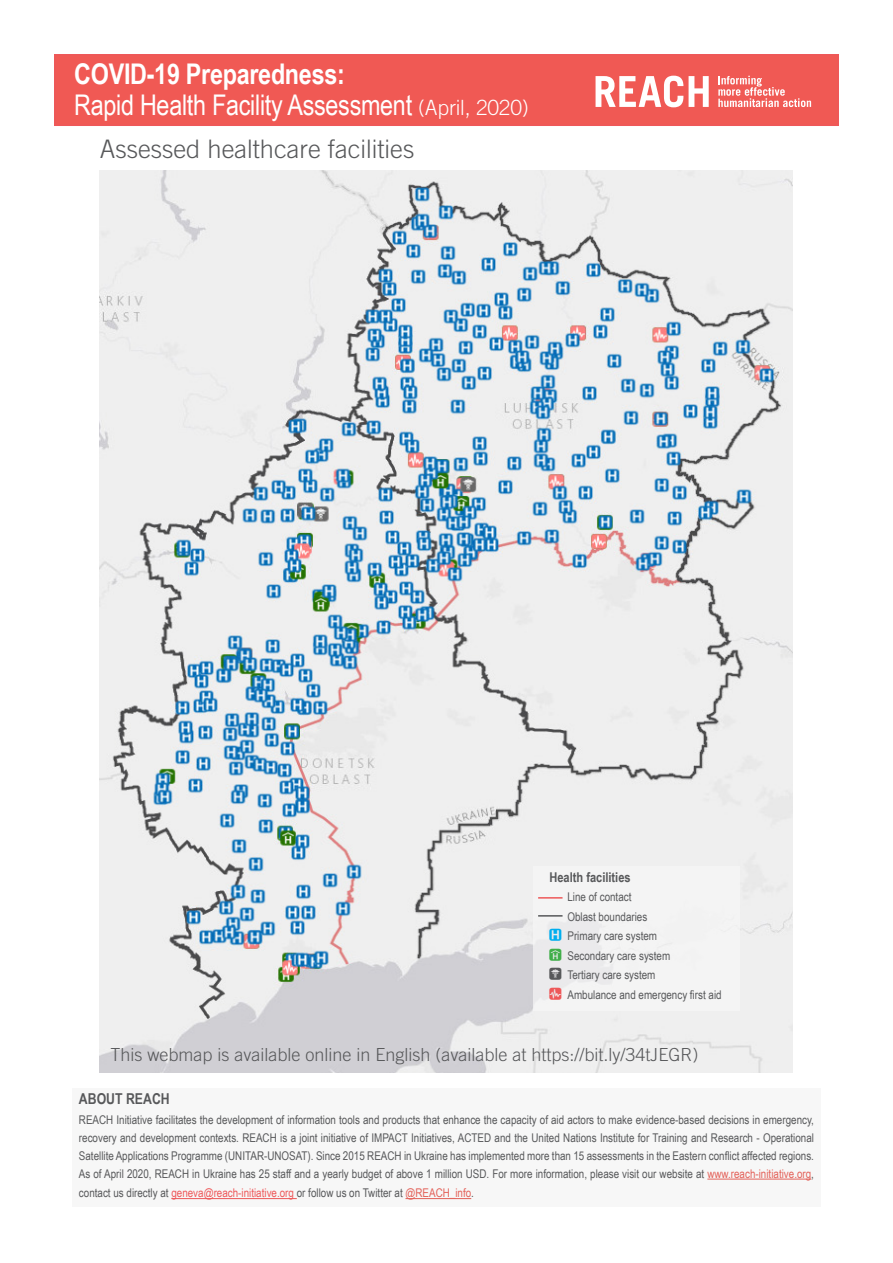
<style>
.page{position:relative;width:893px;height:1263px;background:#fff}
.page>*{position:absolute;margin:0;border:0;box-sizing:border-box;transform-origin:0 0}
.t1{font:28.5px/31.5px "Arial Narrow";letter-spacing:-.01em;color:#fff}
.Body_-_Sub-header{font:300 25.5px "Trade Gothic LT Std";color:#57585a}
.Body_-_Sub-header-2{font:300 18px "Trade Gothic LT Std";color:#57585a}
.Body_-_Title{font:700 15px "Arial Narrow";color:#57585a}
.t2{font:700 13.5px "Arial Narrow";color:#57585a}
.Body_-_Text{font:12px/18px "Arial Narrow";color:#57585a;text-align:justify}
.s1{font-weight:700}
.s2{font-family:"Trade Gothic LT Std";font-weight:300;font-size:21px}
.s3{font-family:"OCHA Icons Bounded";color:#00aeef}
.s4{font-family:"OCHA Icons Bounded";color:#40ae49}
.s5{font-family:"OCHA Icons Bounded"}
.s6{font-family:"OCHA Icons Bounded";color:#ee5859}
.s7{color:#e36159}
.s8{color:#ee5859}
</style>
<div class="page">
<div style="left:54px;top:54px;width:785px;height:72px;background:#f05954"></div>
<svg style="left:596px;top:76px;width:113px;height:31px"></svg>
<svg style="left:718px;top:76px;width:93px;height:31px"></svg>
<img style="left:99px;top:170px;width:693px;height:902px">
<div style="left:72px;top:1088px;width:749px;height:119px;background:#f7f7f7"></div>
<hr style="left:707px;top:1179px;width:104px;height:1px;background:#e36159">
<hr style="left:171px;top:1198px;width:126px;height:1px;background:#ee5859">
<hr style="left:405px;top:1198px;width:66px;height:1px;background:#e36159">
<div style="left:533px;top:866px;width:206px;height:145px;background:#f7f7f7"></div>
<hr style="left:538px;top:897px;width:24px;height:2px;background:#ee5859">
<hr style="left:538px;top:915px;width:24px;height:2px;background:#57585a">
<h1 class="t1" style="left:74px;top:57px;width:456px"><span class="s1">COVID-19 Preparedness:<br></span>Rapid Health Facility Assessment <span class="s2">(April, 2020)</span></h1>
<p class="Body_-_Sub-header" style="left:100px;top:133px;width:316px">Assessed healthcare facilities</p>
<p class="t2" style="left:549px;top:867px;width:83px">Health facilities</p>
<p class="Body_-_Text" style="left:567px;top:888px;width:66px">Line of contact</p>
<p class="Body_-_Text" style="left:567px;top:907px;width:81px">Oblast boundaries</p>
<p class="Body_-_Text" style="left:549px;top:927px;width:109px"><span class="s3">ĝ</span> Primary care system</p>
<p class="Body_-_Text" style="left:549px;top:946px;width:122px"><span class="s4">Ě</span> Secondary care system</p>
<p class="Body_-_Text" style="left:549px;top:966px;width:108px"><span class="s5">+</span> Tertiary care system</p>
<p class="Body_-_Text" style="left:549px;top:985px;width:174px"><span class="s6">9</span> Ambulance and emergency first aid</p>
<p class="Body_-_Sub-header-2" style="left:110px;top:1044px;width:590px">This webmap is available online in English (available at https://bit.ly/34tJEGR)</p>
<p class="Body_-_Title" style="left:79px;top:1087px;width:92px">ABOUT REACH</p>
<p class="Body_-_Text" style="left:79px;top:1110px;width:737px">REACH Initiative facilitates the development of information tools and products that enhance the capacity of aid actors to make evidence-based decisions in emergency, recovery and development contexts. REACH is a joint initiative of IMPACT Initiatives, ACTED and the United Nations Institute for Training and Research - Operational Satellite Applications Programme (UNITAR-UNOSAT). Since 2015 REACH in Ukraine has implemented more than 15 assessments in the Eastern conflict affected regions.<br>As of April 2020, REACH in Ukraine has 25 staff and a yearly budget of above 1 million USD. For more information, please visit our website at <span class="s7">www.reach-initiative.org</span>,</p>
<p class="Body_-_Text" style="left:79px;top:1184px;width:397px">contact us directly at <span class="s8">geneva@reach-initiative.org</span> or follow us on Twitter at <span class="s7">@REACH_info</span>.</p>
</div>
